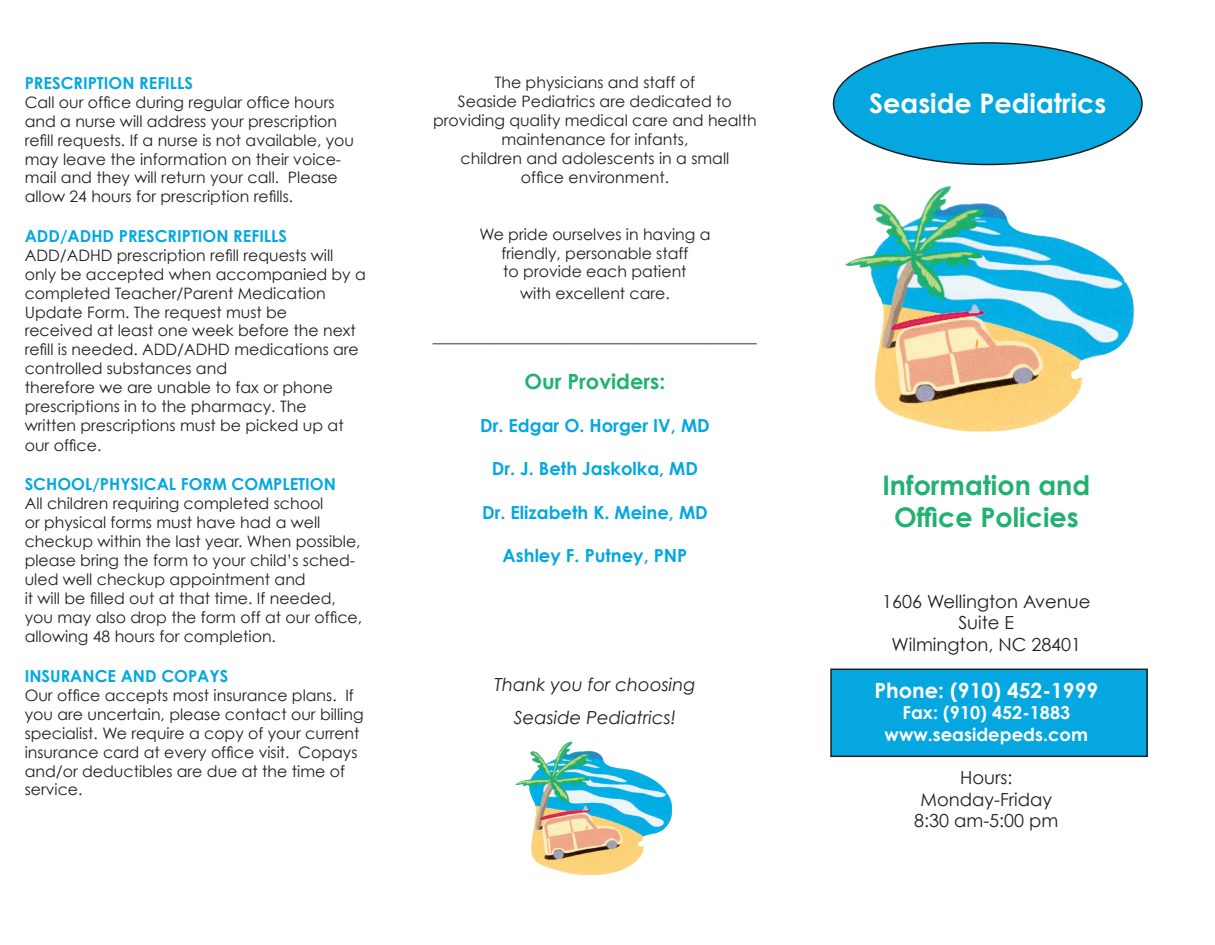
<style>
.page{position:relative;width:1215px;height:945px;background:#fff}
.page>*{position:absolute;margin:0;border:0;box-sizing:border-box;transform-origin:0 0}
.t1{font:700 27px "Century Gothic";color:#21b170}
.t2{font:700 27px "Century Gothic";color:#fff}
.t3{font:700 21px "Century Gothic";color:#fff}
.t4{font:700 21px "Century Gothic";color:#21b170}
.t5{font:18px "Century Gothic";color:#231f20}
.t6{font:700 18px "Century Gothic";color:#05a7e0}
.t7{font:italic 18px "Century Gothic";color:#231f20}
.t8{font:700 18px "Century Gothic";color:#fff}
.t9{font:700 16.5px "Century Gothic";color:#05a7e0}
.t10{font:15.75px/18.9px "Century Gothic";color:#231f20}
</style>
<div class="page">
<div style="left:831px;top:669px;width:316px;height:87px;background:#05a7e0"></div>
<div style="left:830px;top:669px;width:318px;height:88px;border:2px solid #231f20"></div>
<div style="left:834px;top:43px;width:308px;height:121px;background:#05a7e0;border-radius:50%"></div>
<img style="left:845px;top:186px;width:289px;height:246px">
<img style="left:515px;top:741px;width:158px;height:135px">
<p class="t9" style="left:25px;top:73px;width:170px">PRESCRIPTION REFILLS</p>
<p class="t10" style="left:25px;top:93px;width:331px">Call our office during regular office hours and a nurse will address your prescription refill requests. If a nurse is not available, you may leave the information on their voice&shy;mail and they will return your call. Please allow 24 hours for prescription refills.</p>
<p class="t9" style="left:25px;top:226px;width:264px">ADD/ADHD PRESCRIPTION REFILLS</p>
<p class="t10" style="left:25px;top:246px;width:343px">ADD/ADHD prescription refill requests will only be accepted when accompanied by a completed Teacher/Parent Medication</p>
<p class="t10" style="left:25px;top:302px;width:264px">Update Form. The request must be</p>
<p class="t10" style="left:25px;top:321px;width:336px">received at least one week before the next refill is needed. ADD/ADHD medications are controlled substances and</p>
<p class="t10" style="left:25px;top:378px;width:310px">therefore we are unable to fax or phone prescriptions in to the pharmacy. The</p>
<p class="t10" style="left:25px;top:415px;width:320px;line-height:19.8px">written prescriptions must be picked up at our office.</p>
<p class="t9" style="left:25px;top:474px;width:313px">SCHOOL/PHYSICAL FORM COMPLETION</p>
<p class="t10" style="left:25px;top:494px;width:337px">All children requiring completed school<br>or physical forms must have had a well checkup within the last year. When possible, please bring the form to your child’s sched&shy;uled well checkup appointment and</p>
<p class="t10" style="left:25px;top:588px;width:339px;line-height:19.4px">it will be filled out at that time. If needed, you may also drop the form off at our office, allowing 48 hours for completion.</p>
<p class="t9" style="left:25px;top:666px;width:205px">INSURANCE AND COPAYS</p>
<p class="t10" style="left:25px;top:686px;width:340px">Our office accepts most insurance plans. If you are uncertain, please contact our billing specialist. We require a copy of your current insurance card at every office visit. Copays and/or deductibles are due at the time of service.</p>
<p class="t10" style="left:495px;top:73px;width:202px">The physicians and staff of</p>
<p class="t10" style="left:458px;top:92px;width:275px">Seaside Pediatrics are dedicated to</p>
<p class="t10" style="left:433px;top:111px;width:325px;text-align:center">providing quality medical care and health maintenance for infants,</p>
<p class="t10" style="left:461px;top:149px;width:270px">children and adolescents in a small</p>
<p class="t10" style="left:521px;top:168px;width:150px">office environment.</p>
<p class="t10" style="left:479px;top:224px;width:233px">We pride ourselves in having a</p>
<p class="t10" style="left:501px;top:243px;width:188px">friendly, personable staff</p>
<p class="t10" style="left:503px;top:262px;width:185px">to provide each patient</p>
<p class="t10" style="left:520px;top:284px;width:151px">with excellent care.</p>
<p class="t5" style="left:433px;top:325px;width:325px">____________________________________</p>
<p class="t4" style="left:525px;top:368px;width:142px">Our Providers:</p>
<p class="t6" style="left:480px;top:414px;width:231px">Dr. Edgar O. Horger IV, MD</p>
<p class="t6" style="left:492px;top:458px;width:208px">Dr. J. Beth Jaskolka, MD</p>
<p class="t6" style="left:482px;top:501px;width:227px">Dr. Elizabeth K. Meine, MD</p>
<p class="t6" style="left:503px;top:544px;width:186px">Ashley F. Putney, PNP</p>
<p class="t7" style="left:494px;top:674px;width:203px">Thank you for choosing</p>
<p class="t7" style="left:514px;top:706px;width:164px">Seaside Pediatrics!</p>
<p class="t2" style="left:869px;top:87px;width:239px">Seaside Pediatrics</p>
<p class="t1" style="left:882px;top:468px;width:209px">Information and</p>
<p class="t1" style="left:894px;top:501px;width:186px">Office Policies</p>
<p class="t5" style="left:882px;top:590px;width:210px">1606 Wellington Avenue</p>
<p class="t5" style="left:958px;top:612px;width:57px">Suite E</p>
<p class="t5" style="left:891px;top:633px;width:191px">Wilmington, NC 28401</p>
<p class="t3" style="left:874px;top:677px;width:225px">Phone: (910) 452-1999</p>
<p class="t8" style="left:902px;top:701px;width:169px">Fax: (910) 452-1883</p>
<p class="t8" style="left:885px;top:723px;width:205px">www.seasidepeds.com</p>
<p class="t5" style="left:960px;top:766px;width:54px">Hours:</p>
<p class="t5" style="left:921px;top:788px;width:133px">Monday-Friday</p>
<p class="t5" style="left:914px;top:810px;width:146px">8:30 am-5:00 pm</p>
</div>
